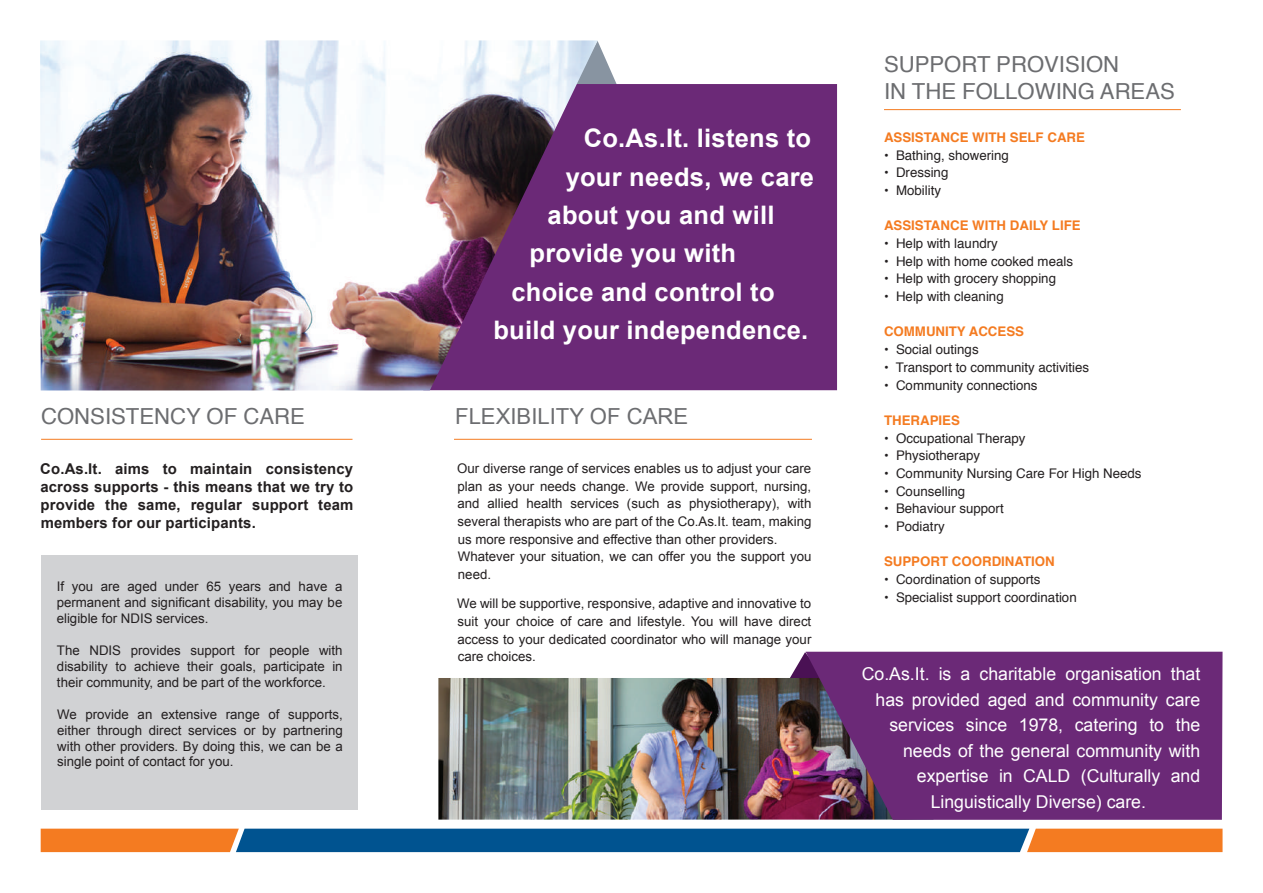
<style>
.page{position:relative;width:1263px;height:893px;background:#fff}
.page>*{position:absolute;margin:0;border:0;box-sizing:border-box;transform-origin:0 0}
.t1{font:700 25.5px "Arial";letter-spacing:.01em;color:#fff}
.t2{font:22.05px/26.5px "Helvetica";color:#6c6d70}
.t3{font:22.05px "Arial";color:#6c6d70}
.t4{font:17.7px "Arial";color:#fff}
.t5{font:700 14.85px/17.9px "Arial";letter-spacing:.01em;color:#231f20;text-align:justify}
.t6{font:13.2px/17.7px "Arial";color:#231f20;text-align:justify}
.t7{font:13.2px "Helvetica";color:#231f20}
.t8{font:700 13.2px "Helvetica";color:#f47b21}
</style>
<div class="page">
<svg style="left:790px;top:652px;width:15px;height:26px"></svg>
<img style="left:438px;top:678px;width:367px;height:142px">
<svg style="left:598px;top:42px;width:19px;height:42px"></svg>
<div style="left:598px;top:84px;width:239px;height:306px;background:#6b2977"></div>
<svg style="left:805px;top:652px;width:417px;height:168px;background:#6a2c73"></svg>
<svg style="left:41px;top:829px;width:1181px;height:23px;background:#52616d"></svg>
<hr style="left:41px;top:439px;width:311px;height:1px;background:#f47b21">
<hr style="left:884px;top:109px;width:297px;height:1px;background:#f47b21">
<hr style="left:454px;top:439px;width:358px;height:1px;background:#f47b21">
<div style="left:42px;top:556px;width:316px;height:254px;background:#d1d2d4"></div>
<img style="left:40px;top:40px;width:558px;height:350px">
<h1 class="t1" style="left:584px;top:122px;width:229px">Co.As.It. listens to</h1>
<h1 class="t1" style="left:566px;top:160px;width:250px">your needs, we care</h1>
<h1 class="t1" style="left:548px;top:198px;width:228px">about you and will</h1>
<h1 class="t1" style="left:529px;top:236px;width:208px">provide you with</h1>
<h1 class="t1" style="left:511px;top:275px;width:265px">choice and control to</h1>
<h1 class="t1" style="left:493px;top:313px;width:316px">build your independence.</h1>
<h2 class="t2" style="left:41px;top:404px;width:265px">CONSISTENCY OF CARE</h2>
<h2 class="t3" style="left:455px;top:402px;width:235px">FLEXIBILITY OF CARE</h2>
<p class="t5" style="left:40px;top:461px;width:315px">Co.As.It. aims to maintain consistency across supports - this means that we try to provide the same, regular support team members for our participants.</p>
<p class="t6" style="left:457px;top:460px;width:356px;text-align:left">Our diverse range of services enables us to adjust your care plan as your needs change. We provide support, nursing, and allied health services (such as physiotherapy), with several therapists who are part of the Co.As.It. team, making us more responsive and effective than other providers.<br>Whatever your situation, we can offer you the support you need.</p>
<p class="t6" style="left:457px;top:595px;width:356px">We will be supportive, responsive, adaptive and innovative to suit your choice of care and lifestyle. You will have direct access to your dedicated coordinator who will manage your care choices.</p>
<p class="t6" style="left:57px;top:579px;width:287px;line-height:15.9px">If you are aged under 65 years and have a permanent and significant disability, you may be eligible for NDIS services.</p>
<p class="t6" style="left:57px;top:642px;width:287px;line-height:15.9px">The NDIS provides support for people with disability to achieve their goals, participate in their community, and be part of the workforce.</p>
<p class="t6" style="left:57px;top:706px;width:287px;line-height:15.9px">We provide an extensive range of supports, either through direct services or by partnering with other providers. By doing this, we can be a single point of contact for you.</p>
<h2 class="t2" style="left:884px;top:52px;width:292px">SUPPORT PROVISION<br>IN THE FOLLOWING AREAS</h2>
<p class="t8" style="left:884px;top:127px;width:202px">ASSISTANCE WITH SELF CARE</p>
<p class="t7" style="left:884px;top:145px;width:126px">• Bathing, showering</p>
<p class="t7" style="left:884px;top:162px;width:66px">• Dressing</p>
<p class="t7" style="left:884px;top:180px;width:58px">• Mobility</p>
<p class="t8" style="left:884px;top:215px;width:198px">ASSISTANCE WITH DAILY LIFE</p>
<p class="t7" style="left:884px;top:233px;width:115px">• Help with laundry</p>
<p class="t7" style="left:884px;top:251px;width:190px">• Help with home cooked meals</p>
<p class="t7" style="left:884px;top:269px;width:174px">• Help with grocery shopping</p>
<p class="t7" style="left:884px;top:286px;width:121px">• Help with cleaning</p>
<p class="t8" style="left:884px;top:321px;width:142px">COMMUNITY ACCESS</p>
<p class="t7" style="left:884px;top:339px;width:96px">• Social outings</p>
<p class="t7" style="left:884px;top:357px;width:207px">• Transport to community activities</p>
<p class="t7" style="left:884px;top:375px;width:155px">• Community connections</p>
<p class="t8" style="left:884px;top:410px;width:77px">THERAPIES</p>
<p class="t7" style="left:884px;top:428px;width:143px">• Occupational Therapy</p>
<p class="t7" style="left:884px;top:445px;width:98px">• Physiotherapy</p>
<p class="t7" style="left:884px;top:463px;width:259px">• Community Nursing Care For High Needs</p>
<p class="t7" style="left:884px;top:481px;width:83px">• Counselling</p>
<p class="t7" style="left:884px;top:498px;width:121px">• Behaviour support</p>
<p class="t7" style="left:884px;top:516px;width:62px">• Podiatry</p>
<p class="t8" style="left:884px;top:551px;width:172px">SUPPORT COORDINATION</p>
<p class="t7" style="left:884px;top:569px;width:158px">• Coordination of supports</p>
<p class="t7" style="left:884px;top:587px;width:194px">• Specialist support coordination</p>
<h3 class="t4" style="left:862px;top:663px;width:340px">Co.As.It. is a charitable organisation that</h3>
<h3 class="t4" style="left:875px;top:688px;width:326px">has provided aged and community care</h3>
<h3 class="t4" style="left:889px;top:714px;width:312px">services since 1978, catering to the</h3>
<h3 class="t4" style="left:903px;top:739px;width:299px">needs of the general community with</h3>
<h3 class="t4" style="left:917px;top:765px;width:285px">expertise in CALD (Culturally and</h3>
<h3 class="t4" style="left:931px;top:790px;width:217px">Linguistically Diverse) care.</h3>
</div>
